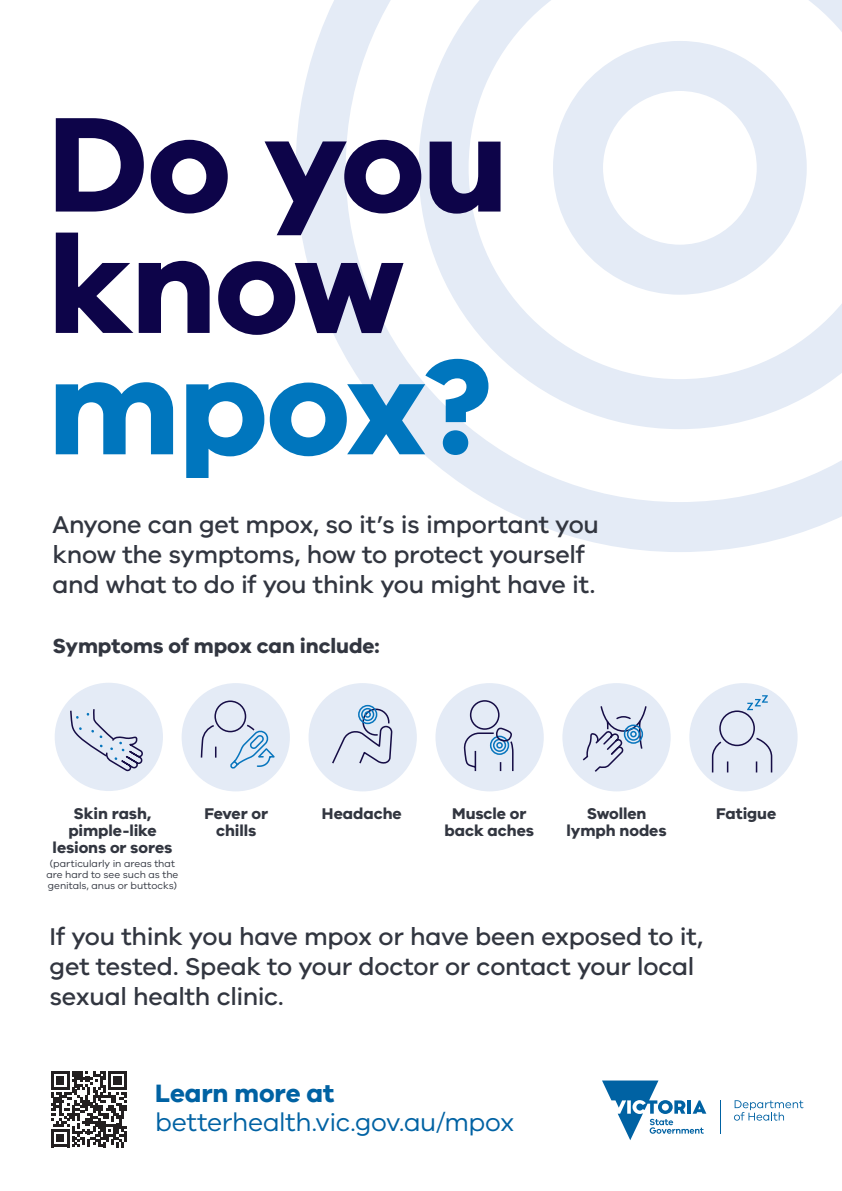
<style>
.page{position:relative;width:842px;height:1191px;background:#fff}
.page>*{position:absolute;margin:0;border:0;box-sizing:border-box;transform-origin:0 0}
.t1{font:700 139.3px/121.3px "VIC";letter-spacing:-.015em;color:#0d0449}
.t2{font:25.9px "VIC";letter-spacing:-.015em;color:#0062a3}
.t3{font:700 25.9px "VIC";letter-spacing:-.005em;color:#0062a3}
.t4{font:500 25px/30px "VIC";letter-spacing:-.01em;color:#323640}
.t5{font:700 21px "VIC";letter-spacing:-.005em;color:#323640}
.t6{font:700 16px/17px "VIC";letter-spacing:-.005em;color:#323640;text-align:center}
.t7{font:10px/11px "VIC";letter-spacing:-.005em;color:#323640;text-align:center}
.s1{color:#0076be}
</style>
<div class="page">
<div style="left:55px;top:682px;width:108px;height:109px;background:#e4ebf6;border-radius:50%"></div>
<div style="left:182px;top:683px;width:108px;height:108px;background:#e4ebf6;border-radius:50%"></div>
<div style="left:309px;top:683px;width:108px;height:108px;background:#e4ebf6;border-radius:50%"></div>
<div style="left:435px;top:683px;width:109px;height:108px;background:#e4ebf6;border-radius:50%"></div>
<div style="left:562px;top:683px;width:109px;height:108px;background:#e4ebf6;border-radius:50%"></div>
<div style="left:689px;top:683px;width:109px;height:108px;background:#e4ebf6;border-radius:50%"></div>
<svg style="left:70px;top:709px;width:73px;height:63px"></svg>
<svg style="left:200px;top:699px;width:314px;height:85px"></svg>
<svg style="left:582px;top:683px;width:65px;height:89px"></svg>
<svg style="left:711px;top:695px;width:62px;height:78px"></svg>
<svg style="left:296px;top:0;width:546px;height:552px"></svg>
<svg style="left:51px;top:1071px;width:76px;height:76px"></svg>
<svg style="left:602px;top:1080px;width:104px;height:60px"></svg>
<hr style="left:720px;top:1100px;width:1px;height:33px;background:#0062a3">
<svg style="left:734px;top:1100px;width:69px;height:20px"></svg>
<p class="t1" style="left:48px;top:99px;width:462px">Do you know <span class="s1">mpox?</span></p>
<p class="t4" style="left:52px;top:509px;width:548px">Anyone can get mpox, so it’s is important you know the symptoms, how to protect yourself and what to do if you think you might have it.</p>
<p class="t5" style="left:52px;top:632px;width:329px">Symptoms of mpox can include:</p>
<p class="t6" style="left:53px;top:805px;width:121px">Skin rash, pimple-like lesions or sores</p>
<p class="t7" style="left:47px;top:858px;width:133px">(particularly in areas that are hard to see such as the genitals, anus or buttocks)</p>
<p class="t4" style="left:50px;top:921px;width:655px">If you think you have mpox or have been exposed to it, get tested. Speak to your doctor or contact your local sexual health clinic.</p>
<p class="t6" style="left:587px;top:805px;width:61px">Swollen</p>
<p class="t6" style="left:716px;top:805px;width:62px">Fatigue</p>
<p class="t6" style="left:567px;top:822px;width:101px">lymph nodes</p>
<p class="t6" style="left:205px;top:805px;width:65px">Fever or</p>
<p class="t6" style="left:322px;top:805px;width:81px">Headache</p>
<p class="t6" style="left:216px;top:822px;width:42px">chills</p>
<p class="t6" style="left:444px;top:805px;width:91px">Muscle or back aches</p>
<p class="t3" style="left:155px;top:1077px;width:181px">Learn more at</p>
<p class="t2" style="left:155px;top:1107px;width:361px">betterhealth.vic.gov.au/mpox</p>
</div>
